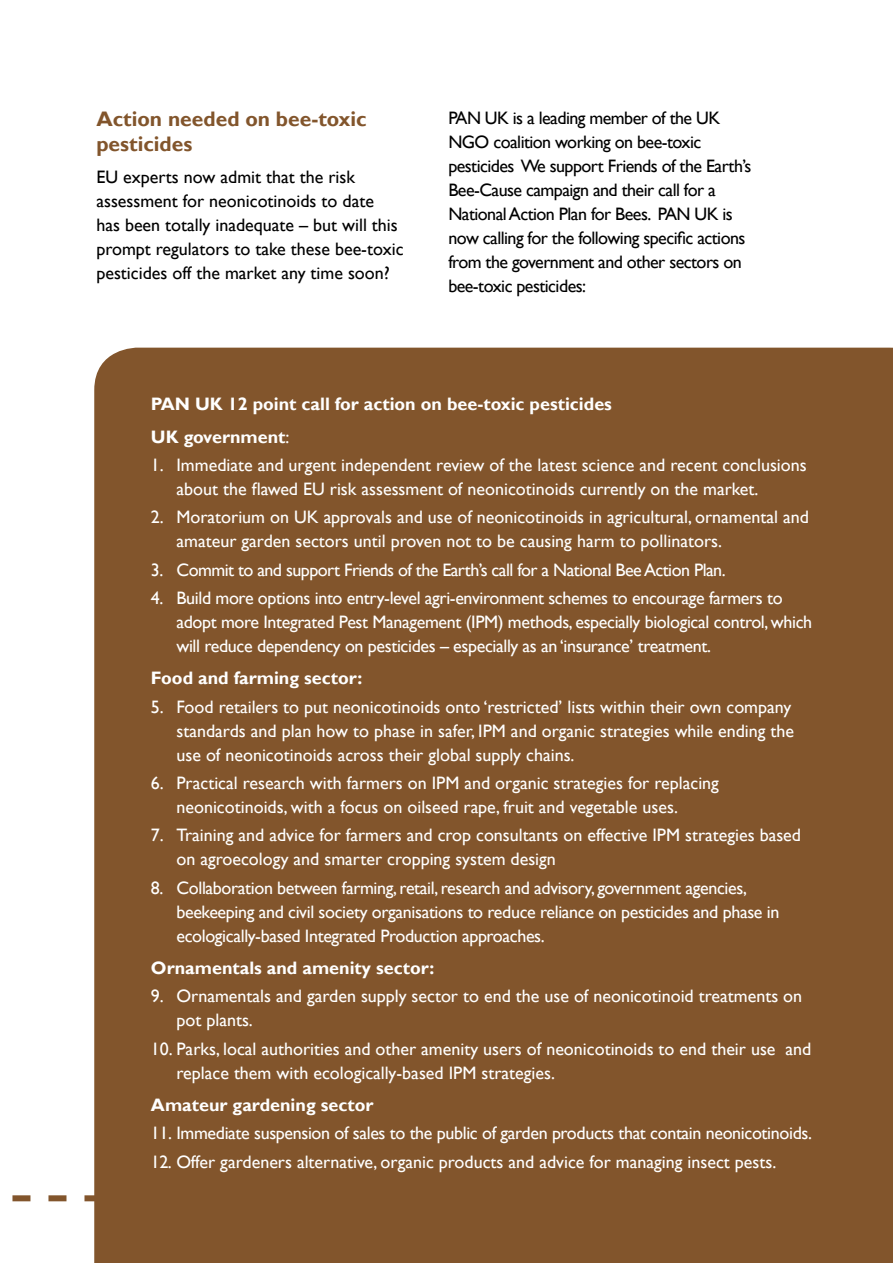
<style>
.page{position:relative;width:893px;height:1263px;background:#fff}
.page>*{position:absolute;margin:0;border:0;box-sizing:border-box;transform-origin:0 0}
.t1{font:700 21px/24px "Gill Sans";color:#82552c}
.t2{font:18px/24px "Gill Sans";color:#fff}
.t3{font:18px/24px "Gill Sans";letter-spacing:-.02em;color:#fff}
.t4{font:18px/24px "Gill Sans";letter-spacing:-.03em;color:#000}
.t5{font:18px/24px "Gill Sans";color:#000}
.t6{font:700 18px/32.5px "Gill Sans";color:#fff}
.t7{font:18px "Gill Sans";letter-spacing:-.03em;color:#fff}
.s1{font-weight:400}
</style>
<div class="page">
<div style="left:94px;top:348px;width:799px;height:915px;background:#82552c"></div>
<p class="t1" style="left:96px;top:108px;width:272px">Action needed on bee-toxic pesticides</p>
<p class="t5" style="left:96px;top:165px;width:309px">EU experts now admit that the risk assessment for neonicotinoids to date<br>has been totally inadequate – but will this prompt regulators to take these bee-toxic pesticides off the market any time soon?</p>
<p class="t4" style="left:448px;top:107px;width:305px">PAN UK is a leading member of the UK NGO coalition working on bee-toxic pesticides We support Friends of the Earth’s Bee-Cause campaign and their call for a National Action Plan for Bees. PAN UK is now calling for the following specific actions from the government and other sectors on bee-toxic pesticides:</p>
<p class="t6" style="left:151px;top:388px;width:462px">PAN UK 12 point call for action on bee-toxic pesticides<br>UK government<span class="s1">:</span></p>
<p class="t2" style="left:176px;top:453px;width:632px;text-indent:-26px">1. Immediate and urgent independent review of the latest science and recent conclusions about the flawed EU risk assessment of neonicotinoids currently on the market.</p>
<p class="t2" style="left:176px;top:506px;width:634px;text-indent:-26px">2. Moratorium on UK approvals and use of neonicotinoids in agricultural, ornamental and amateur garden sectors until proven not to be causing harm to pollinators.</p>
<p class="t7" style="left:151px;top:559px;width:576px">3. Commit to and support Friends of the Earth’s call for a National Bee Action Plan.</p>
<p class="t3" style="left:176px;top:586px;width:637px;text-indent:-26px">4. Build more options into entry-level agri-environment schemes to encourage farmers to adopt more Integrated Pest Management (IPM) methods, especially biological control, which will reduce dependency on pesticides – especially as an ‘insurance’ treatment.</p>
<p class="t6" style="left:151px;top:663px;width:213px">Food and farming sector:</p>
<p class="t2" style="left:176px;top:695px;width:619px;text-indent:-26px">5. Food retailers to put neonicotinoids onto ‘restricted’ lists within their own company standards and plan how to phase in safer, IPM and organic strategies while ending the use of neonicotinoids across their global supply chains.</p>
<p class="t2" style="left:176px;top:771px;width:544px;text-indent:-26px">6. Practical research with farmers on IPM and organic strategies for replacing neonicotinoids, with a focus on oilseed rape, fruit and vegetable uses.</p>
<p class="t2" style="left:176px;top:823px;width:626px;text-indent:-26px">7. Training and advice for farmers and crop consultants on effective IPM strategies based on agroecology and smarter cropping system design</p>
<p class="t3" style="left:176px;top:876px;width:604px;text-indent:-26px">8. Collaboration between farming, retail, research and advisory, government agencies, beekeeping and civil society organisations to reduce reliance on pesticides and phase in ecologically-based Integrated Production approaches.</p>
<p class="t6" style="left:151px;top:952px;width:285px">Ornamentals and amenity sector:</p>
<p class="t2" style="left:176px;top:984px;width:627px;text-indent:-26px">9. Ornamentals and garden supply sector to end the use of neonicotinoid treatments on pot plants.</p>
<p class="t2" style="left:176px;top:1037px;width:636px;text-indent:-26px">10. Parks, local authorities and other amenity users of neonicotinoids to end their use and replace them with ecologically-based IPM strategies.</p>
<p class="t6" style="left:151px;top:1089px;width:224px">Amateur gardening sector</p>
<p class="t3" style="left:151px;top:1121px;width:662px">11. Immediate suspension of sales to the public of garden products that contain neonicotinoids.</p>
<p class="t2" style="left:151px;top:1150px;width:627px">12. Offer gardeners alternative, organic products and advice for managing insect pests.</p>
</div>
